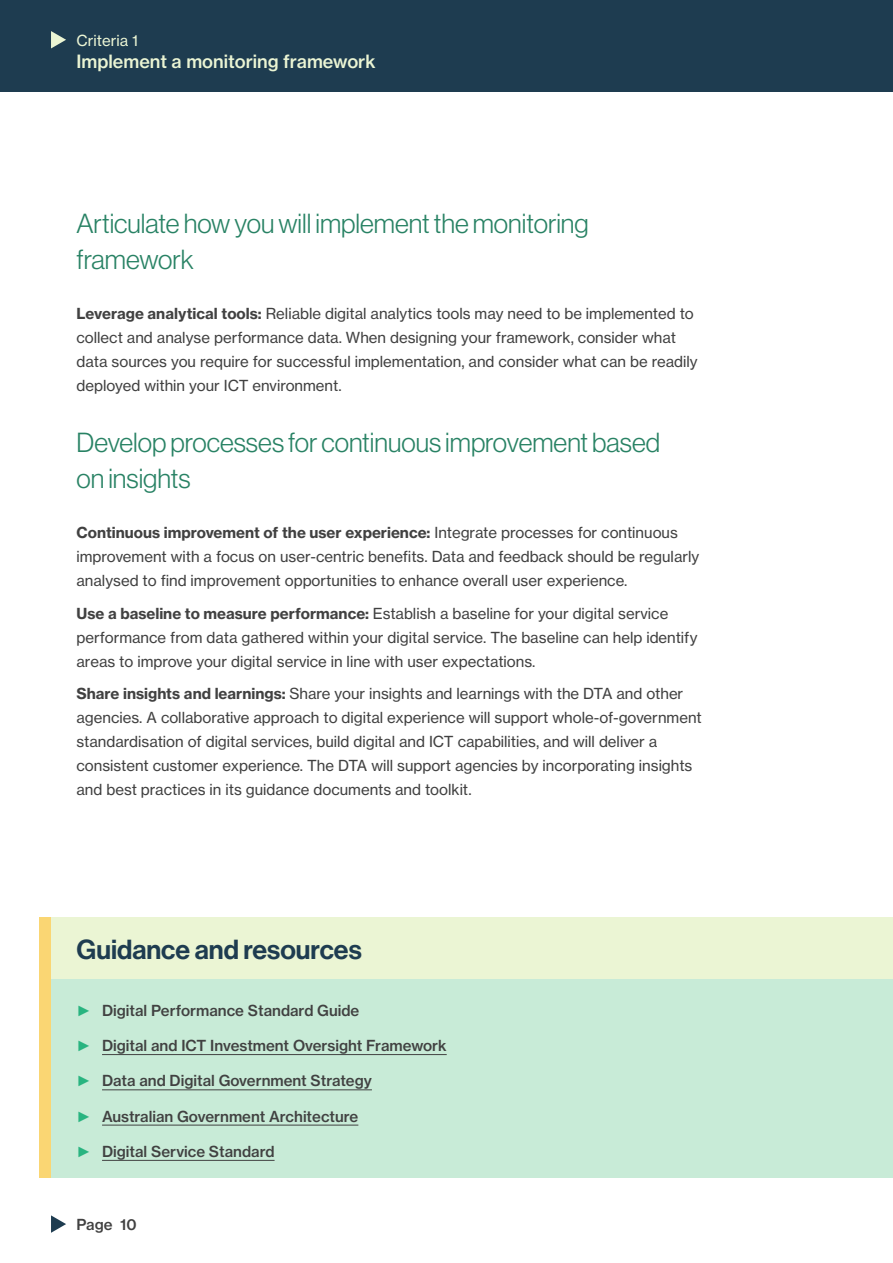
<style>
.page{position:relative;width:893px;height:1263px;background:#fff}
.page>*{position:absolute;margin:0;border:0;box-sizing:border-box;transform-origin:0 0}
.Heading_3{font:27px/36px "N Haas Grotesk DS Pro 45 Lt";color:#288264}
.Heading_2_guidance{font:27px "N Haas Grotesk DS Pro 65 Md";color:#1e3c50}
.t1{font:18px "N Haas Grotesk TX Pro 65 Md";color:#ebf5d4}
.t2{font:15px/24px "N Haas Grotesk TX Pro 55 Rg";color:#414141}
.t3{font:15px "N Haas Grotesk TX Pro 65 Md";color:#414141}
.t4{font:15px "N Haas Grotesk TX Pro 55 Rg";color:#ebf5d4}
.s1{font-family:"N Haas Grotesk TX Pro 75 Bd"}
.s2{font-family:"Arial";color:#29b480}
</style>
<div class="page">
<div style="left:0;top:0;width:893px;height:91px;background:#1e3c50"></div>
<div style="left:40px;top:965px;width:853px;height:213px;background:#c8ebd7"></div>
<div style="left:40px;top:917px;width:853px;height:61px;background:#ebf5d4"></div>
<div style="left:40px;top:917px;width:11px;height:261px;background:#fad673"></div>
<hr style="left:102px;top:1054px;width:345px;height:1px;background:#414141">
<hr style="left:102px;top:1089px;width:270px;height:1px;background:#414141">
<hr style="left:102px;top:1125px;width:256px;height:1px;background:#414141">
<hr style="left:102px;top:1160px;width:173px;height:1px;background:#414141">
<svg style="left:51px;top:31px;width:15px;height:17px"></svg>
<svg style="left:51px;top:1215px;width:15px;height:18px"></svg>
<p class="t4" style="left:77px;top:31px;width:63px">Criteria 1</p>
<p class="t1" style="left:77px;top:50px;width:301px">Implement a monitoring framework</p>
<h3 class="Heading_3" style="left:77px;top:206px;width:514px">Articulate how you will implement the monitoring framework</h3>
<p class="t2" style="left:77px;top:301px;width:623px"><span class="s1">Leverage analytical tools:</span> Reliable digital analytics tools may need to be implemented to collect and analyse performance data. When designing your framework, consider what data sources you require for successful implementation, and consider what can be readily deployed within your ICT environment.</p>
<h3 class="Heading_3" style="left:77px;top:425px;width:585px">Develop processes for continuous improvement based on insights</h3>
<p class="t2" style="left:77px;top:520px;width:624px"><span class="s1">Continuous improvement of the user experience:</span> Integrate processes for continuous improvement with a focus on user-centric benefits. Data and feedback should be regularly analysed to find improvement opportunities to enhance overall user experience.</p>
<p class="t2" style="left:77px;top:601px;width:622px"><span class="s1">Use a baseline to measure performance:</span> Establish a baseline for your digital service performance from data gathered within your digital service. The baseline can help identify areas to improve your digital service in line with user expectations.</p>
<p class="t2" style="left:77px;top:681px;width:627px"><span class="s1">Share insights and learnings:</span> Share your insights and learnings with the DTA and other agencies. A collaborative approach to digital experience will support whole-of-government standardisation of digital services, build digital and ICT capabilities, and will deliver a consistent customer experience. The DTA will support agencies by incorporating insights and best practices in its guidance documents and toolkit.</p>
<h2 class="Heading_2_guidance" style="left:77px;top:934px;width:287px">Guidance and resources</h2>
<p class="t3" style="left:77px;top:1001px;width:284px"><span class="s2">►</span> Digital Performance Standard Guide</p>
<p class="t3" style="left:77px;top:1036px;width:372px"><span class="s2">►</span> Digital and ICT Investment Oversight Framework</p>
<p class="t3" style="left:77px;top:1071px;width:297px"><span class="s2">►</span> Data and Digital Government Strategy</p>
<p class="t3" style="left:77px;top:1107px;width:283px"><span class="s2">►</span> Australian Government Architecture</p>
<p class="t3" style="left:77px;top:1142px;width:200px"><span class="s2">►</span> Digital Service Standard</p>
<p class="t3" style="left:77px;top:1215px;width:62px">Page 10</p>
</div>
